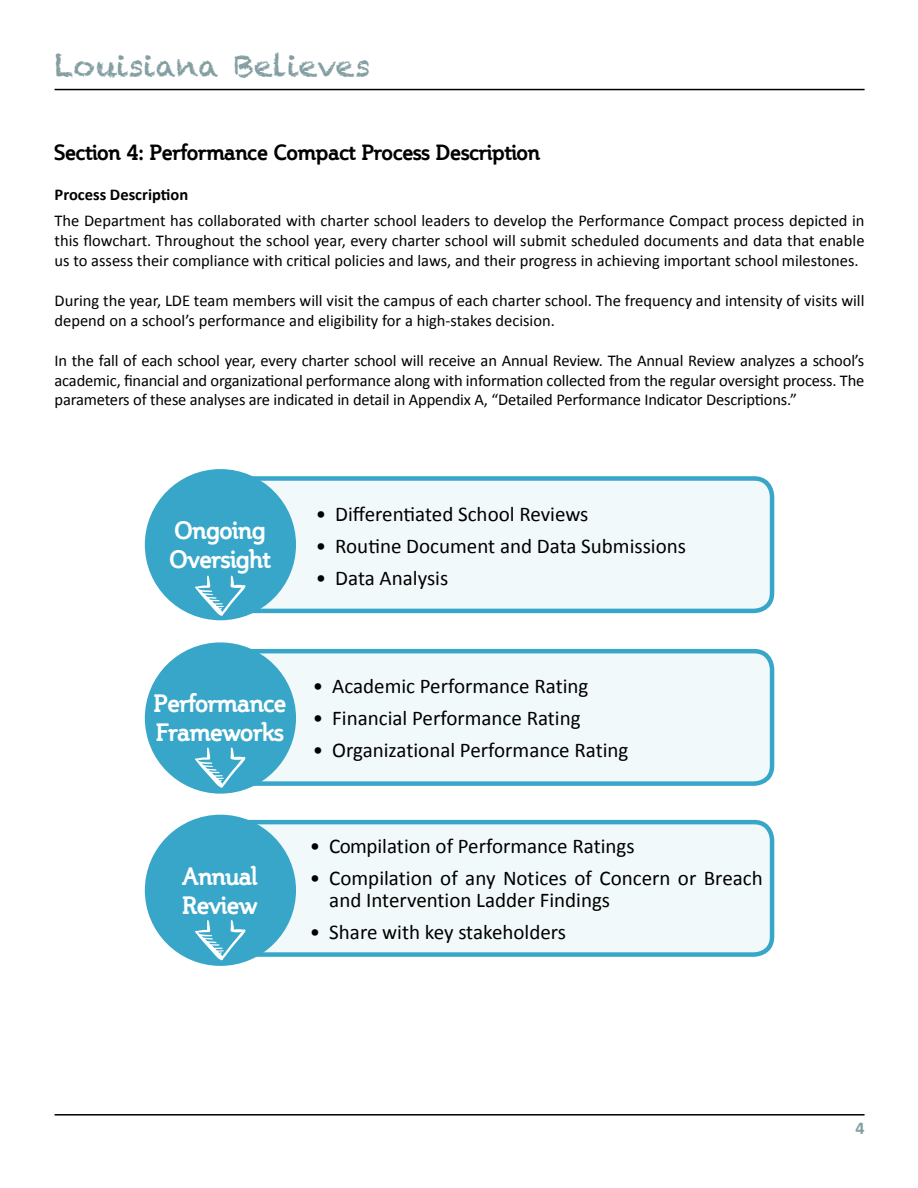
<style>
.page{position:relative;width:918px;height:1188px;background:#fff}
.page>*{position:absolute;margin:0;border:0;box-sizing:border-box;transform-origin:0 0}
.t1{font:30px "Chalkduster";color:#849fa2}
.t2{font:700 24px/28.8px "Steinem";color:#fff}
.t3{font:21px/22.5px "Calibri";color:#000}
.t4{font:700 21px "Steinem";letter-spacing:.01em;color:#000}
.t5{font:700 18px "Calibri";color:#849fa2}
.t6{font:16.5px/19.8px "Calibri";color:#000;text-align:justify}
.t7{font:700 16.5px "Calibri";color:#000}
</style>
<div class="page">
<hr style="left:55px;top:89px;width:810px;height:1px;background:#000">
<hr style="left:55px;top:1114px;width:810px;height:2px;background:#000">
<div style="left:220px;top:478px;width:552px;height:133px;background:#f2f9fa;border-radius:18px"></div>
<div style="left:218px;top:476px;width:556px;height:137px;border:4px solid #37a6c9;border-radius:18px"></div>
<div style="left:220px;top:651px;width:552px;height:133px;background:#f2f9fa;border-radius:18px"></div>
<div style="left:218px;top:649px;width:556px;height:137px;border:4px solid #37a6c9;border-radius:18px"></div>
<div style="left:220px;top:822px;width:552px;height:133px;background:#f2f9fa;border-radius:18px"></div>
<div style="left:218px;top:820px;width:556px;height:137px;border:4px solid #37a6c9;border-radius:18px"></div>
<div style="left:145px;top:469px;width:151px;height:151px;background:#37a6c9;border-radius:50%"></div>
<div style="left:145px;top:642px;width:151px;height:152px;background:#37a6c9;border-radius:50%"></div>
<div style="left:145px;top:815px;width:151px;height:151px;background:#37a6c9;border-radius:50%"></div>
<svg style="left:195px;top:747px;width:51px;height:41px"></svg>
<svg style="left:195px;top:920px;width:51px;height:41px"></svg>
<svg style="left:195px;top:575px;width:51px;height:41px"></svg>
<h1 class="t1" style="left:55px;top:49px;width:317px">Louisiana Believes</h1>
<p class="t4" style="left:55px;top:140px;width:488px">Section 4: Performance Compact Process Description</p>
<p class="t7" style="left:55px;top:184px;width:135px">Process Description</p>
<p class="t6" style="left:55px;top:211px;width:811px">The Department has collaborated with charter school leaders to develop the Performance Compact process depicted in this flowchart. Throughout the school year, every charter school will submit scheduled documents and data that enable us to assess their compliance with critical policies and laws, and their progress in achieving important school milestones.</p>
<p class="t6" style="left:55px;top:291px;width:811px">During the year, LDE team members will visit the campus of each charter school. The frequency and intensity of visits will depend on a school’s performance and eligibility for a high-stakes decision.</p>
<p class="t6" style="left:55px;top:351px;width:811px">In the fall of each school year, every charter school will receive an Annual Review. The Annual Review analyzes a school’s academic, financial and organizational performance along with information collected from the regular oversight process. The parameters of these analyses are indicated in detail in Appendix A, “Detailed Performance Indicator Descriptions.”</p>
<h2 class="t2" style="left:170px;top:516px;width:103px">Ongoing<br>Oversight</h2>
<p class="t3" style="left:316px;top:502px;width:274px">• Differentiated School Reviews</p>
<p class="t3" style="left:316px;top:534px;width:372px">• Routine Document and Data Submissions</p>
<p class="t3" style="left:316px;top:566px;width:134px">• Data Analysis</p>
<h2 class="t2" style="left:154px;top:690px;width:134px">Performance<br>Frameworks</h2>
<p class="t3" style="left:313px;top:675px;width:277px">• Academic Performance Rating</p>
<p class="t3" style="left:313px;top:707px;width:269px">• Financial Performance Rating</p>
<p class="t3" style="left:313px;top:739px;width:317px">• Organizational Performance Rating</p>
<h2 class="t2" style="left:182px;top:862px;width:78px">Annual<br>Review</h2>
<p class="t3" style="left:310px;top:835px;width:326px">• Compilation of Performance Ratings</p>
<p class="t3" style="left:329px;top:867px;width:435px;text-indent:-20px">• Compilation of any Notices of Concern or Breach and Intervention Ladder Findings</p>
<p class="t3" style="left:310px;top:921px;width:258px">• Share with key stakeholders</p>
<p class="t5" style="left:855px;top:1117px;width:11px">4</p>
</div>
